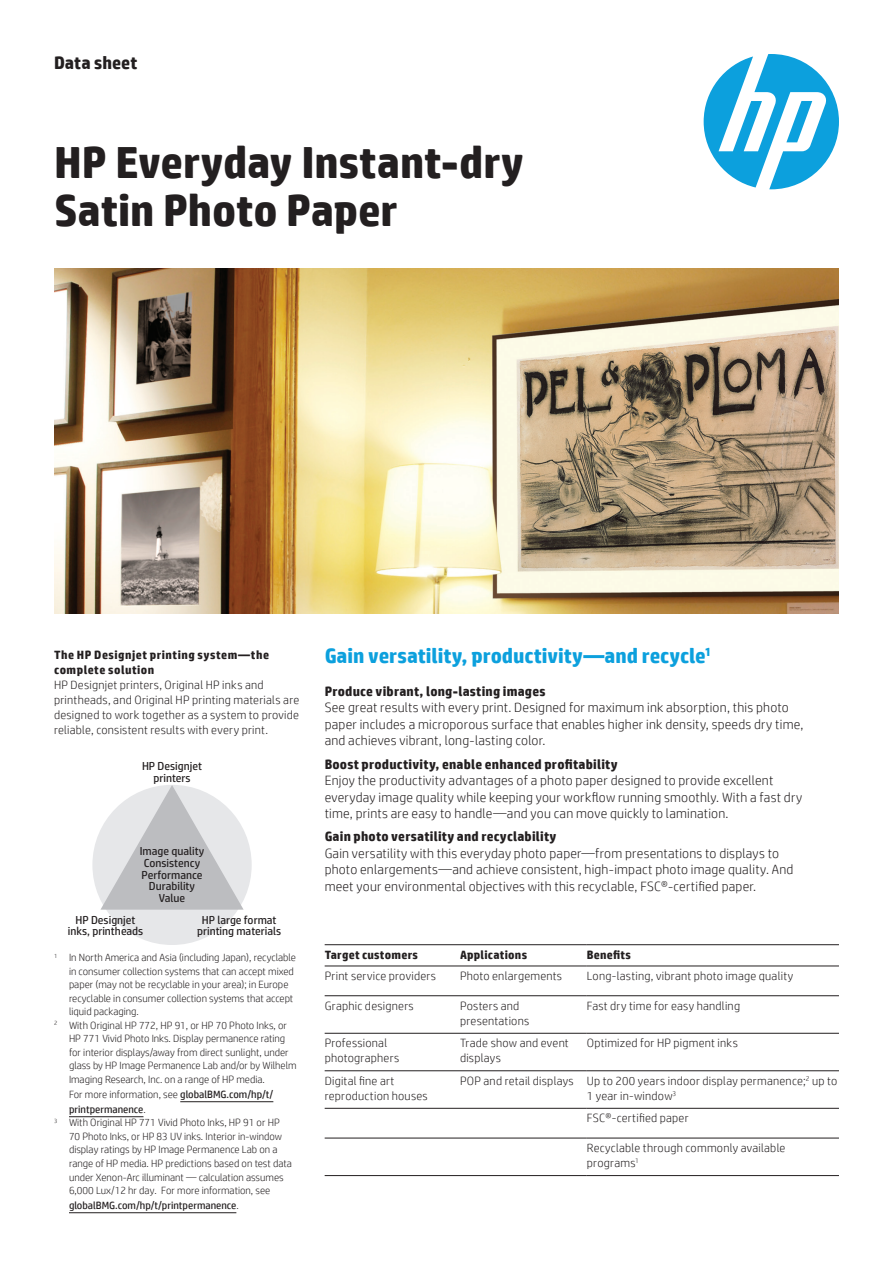
<style>
.page{position:relative;width:893px;height:1263px;background:#fff}
.page>*{position:absolute;margin:0;border:0;box-sizing:border-box;transform-origin:0 0}
.t1{font:700 45px/48px "HP Simplified";letter-spacing:-.005em;color:#231f20}
.t2{font:700 21px "HP Simplified";letter-spacing:-.005em;color:#0ca0dd}
.t3{font:700 18px "HP Simplified";color:#231f20}
.t4{font:300 13.5px/16.5px "HP Simplified";letter-spacing:.015em;color:#231f20}
.t5{font:700 13.5px "HP Simplified";letter-spacing:.015em;color:#231f20}
.t6{font:300 12px/15px "HP Simplified";letter-spacing:.02em;color:#231f20}
.t7{font:700 12px/15px "HP Simplified";letter-spacing:.035em;color:#231f20}
.t8{font:11.55px/11.7px "HP Simplified";color:#231f20;text-align:center}
.t9{font:300 10.5px/13.5px "HP Simplified";color:#231f20}
.t10{font:10.5px/15px "HP Simplified";color:#231f20}
.s1{font-weight:300}
</style>
<div class="page">
<img style="left:54px;top:269px;width:785px;height:344px">
<svg style="left:704px;top:54px;width:135px;height:135px"></svg>
<div style="left:92px;top:785px;width:160px;height:159px;background:#e6e7e9;border-radius:50%"></div>
<svg style="left:100px;top:785px;width:144px;height:125px"></svg>
<hr style="left:180px;top:1101px;width:93px;height:1px;background:#231f20">
<hr style="left:69px;top:1116px;width:74px;height:1px;background:#231f20">
<hr style="left:69px;top:1212px;width:167px;height:1px;background:#231f20">
<hr style="left:325px;top:944px;width:135px;height:1px;background:#231f20">
<hr style="left:460px;top:944px;width:127px;height:1px;background:#231f20">
<hr style="left:587px;top:944px;width:252px;height:1px;background:#231f20">
<hr style="left:325px;top:966px;width:135px;height:1px;background:#231f20">
<hr style="left:460px;top:966px;width:127px;height:1px;background:#231f20">
<hr style="left:587px;top:966px;width:252px;height:1px;background:#231f20">
<hr style="left:325px;top:995px;width:135px;height:1px;background:#231f20">
<hr style="left:460px;top:995px;width:127px;height:1px;background:#231f20">
<hr style="left:587px;top:995px;width:252px;height:1px;background:#231f20">
<hr style="left:325px;top:1033px;width:135px;height:1px;background:#231f20">
<hr style="left:460px;top:1033px;width:127px;height:1px;background:#231f20">
<hr style="left:587px;top:1033px;width:252px;height:1px;background:#231f20">
<hr style="left:325px;top:1070px;width:135px;height:1px;background:#231f20">
<hr style="left:460px;top:1070px;width:127px;height:1px;background:#231f20">
<hr style="left:587px;top:1070px;width:252px;height:1px;background:#231f20">
<hr style="left:325px;top:1108px;width:135px;height:1px;background:#231f20">
<hr style="left:460px;top:1108px;width:127px;height:1px;background:#231f20">
<hr style="left:587px;top:1108px;width:252px;height:1px;background:#231f20">
<hr style="left:325px;top:1138px;width:135px;height:1px;background:#231f20">
<hr style="left:460px;top:1138px;width:127px;height:1px;background:#231f20">
<hr style="left:587px;top:1138px;width:252px;height:1px;background:#231f20">
<hr style="left:325px;top:1175px;width:135px;height:1px;background:#231f20">
<hr style="left:460px;top:1175px;width:127px;height:1px;background:#231f20">
<hr style="left:587px;top:1175px;width:252px;height:1px;background:#231f20">
<h3 class="t3" style="left:54px;top:51px;width:85px">Data sheet</h3>
<h1 class="t1" style="left:54px;top:139px;width:471px">HP Everyday Instant-dry<br>Satin Photo Paper</h1>
<p class="t7" style="left:54px;top:647px;width:217px">The HP Designjet printing system—the complete solution</p>
<p class="t6" style="left:54px;top:677px;width:247px">HP Designjet printers, Original HP inks and printheads, and Original HP printing materials are designed to work together as a system to provide reliable, consistent results with every print.</p>
<p class="t8" style="left:142px;top:760px;width:62px">HP Designjet printers</p>
<p class="t8" style="left:140px;top:845px;width:66px">Image quality<br>Consistency<br>Performance<br>Durability<br>Value</p>
<p class="t8" style="left:68px;top:913px;width:77px">HP Designjet inks, printheads</p>
<p class="t8" style="left:197px;top:913px;width:86px">HP large format printing materials</p>
<p class="t9" style="left:54px;top:951px;width:243px"><sup>1</sup> In North America and Asia (including Japan), recyclable</p>
<p class="t9" style="left:69px;top:964px;width:226px">in consumer collection systems that can accept mixed</p>
<p class="t9" style="left:69px;top:978px;width:221px">paper (may not be recyclable in your area); in Europe</p>
<p class="t9" style="left:69px;top:991px;width:226px">recyclable in consumer collection systems that accept</p>
<p class="t9" style="left:69px;top:1005px;width:71px">liquid packaging.</p>
<p class="t9" style="left:54px;top:1018px;width:235px"><sup>2</sup> With Original HP 772, HP 91, or HP 70 Photo Inks, or</p>
<p class="t9" style="left:69px;top:1032px;width:218px">HP 771 Vivid Photo Inks. Display permanence rating</p>
<p class="t9" style="left:69px;top:1045px;width:221px">for interior displays/away from direct sunlight, under</p>
<p class="t9" style="left:69px;top:1059px;width:229px">glass by HP Image Permanence Lab and/or by Wilhelm</p>
<p class="t9" style="left:69px;top:1072px;width:197px">Imaging Research, Inc. on a range of HP media.</p>
<p class="t10" style="left:69px;top:1087px;width:206px"><span class="s1">For more information, see</span> globalBMG.com/hp/t/ printpermanence<span class="s1">.</span></p>
<p class="t9" style="left:69px;top:1116px;width:224px;text-indent:-15px"><sup>3</sup> With Original HP 771 Vivid Photo Inks, HP 91 or HP 70 Photo Inks, or HP 83 UV inks. Interior in-window display ratings by HP Image Permanence Lab on a range of HP media. HP predictions based on test data under Xenon-Arc illuminant — calculation assumes 6,000 Lux/12 hr day. For more information, see</p>
<p class="t10" style="left:69px;top:1198px;width:171px">globalBMG.com/hp/t/printpermanence<span class="s1">.</span></p>
<h2 class="t2" style="left:325px;top:642px;width:388px">Gain versatility, productivity—and recycle<sup>1</sup></h2>
<p class="t5" style="left:325px;top:682px;width:222px">Produce vibrant, long-lasting images</p>
<p class="t4" style="left:325px;top:699px;width:480px">See great results with every print. Designed for maximum ink absorption, this photo paper includes a microporous surface that enables higher ink density, speeds dry time, and achieves vibrant, long-lasting color.</p>
<p class="t5" style="left:325px;top:755px;width:295px">Boost productivity, enable enhanced profitability</p>
<p class="t4" style="left:325px;top:772px;width:479px">Enjoy the productivity advantages of a photo paper designed to provide excellent everyday image quality while keeping your workflow running smoothly. With a fast dry time, prints are easy to handle—and you can move quickly to lamination.</p>
<p class="t5" style="left:325px;top:828px;width:233px">Gain photo versatility and recyclability</p>
<p class="t4" style="left:325px;top:844px;width:470px">Gain versatility with this everyday photo paper—from presentations to displays to photo enlargements—and achieve consistent, high-impact photo image quality. And meet your environmental objectives with this recyclable, FSC®-certified paper.</p>
<p class="t7" style="left:325px;top:947px;width:95px">Target customers</p>
<p class="t7" style="left:460px;top:947px;width:69px">Applications</p>
<p class="t7" style="left:587px;top:947px;width:46px">Benefits</p>
<p class="t6" style="left:325px;top:968px;width:113px">Print service providers</p>
<p class="t6" style="left:460px;top:968px;width:104px">Photo enlargements</p>
<p class="t6" style="left:587px;top:968px;width:208px">Long-lasting, vibrant photo image quality</p>
<p class="t6" style="left:325px;top:998px;width:91px">Graphic designers</p>
<p class="t6" style="left:460px;top:998px;width:71px">Posters and presentations</p>
<p class="t6" style="left:587px;top:998px;width:155px">Fast dry time for easy handling</p>
<p class="t6" style="left:325px;top:1035px;width:76px">Professional photographers</p>
<p class="t6" style="left:460px;top:1035px;width:110px">Trade show and event displays</p>
<p class="t6" style="left:587px;top:1035px;width:153px">Optimized for HP pigment inks</p>
<p class="t6" style="left:325px;top:1073px;width:105px">Digital fine art reproduction houses</p>
<p class="t6" style="left:587px;top:1073px;width:252px;text-indent:-127px">POP and retail displays Up to 200 years indoor display permanence;<sup>2</sup> up to<br>1 year in-window<sup>3</sup></p>
<p class="t6" style="left:587px;top:1110px;width:103px">FSC®-certified paper</p>
<p class="t6" style="left:587px;top:1140px;width:200px">Recyclable through commonly available programs<sup>1</sup></p>
</div>
